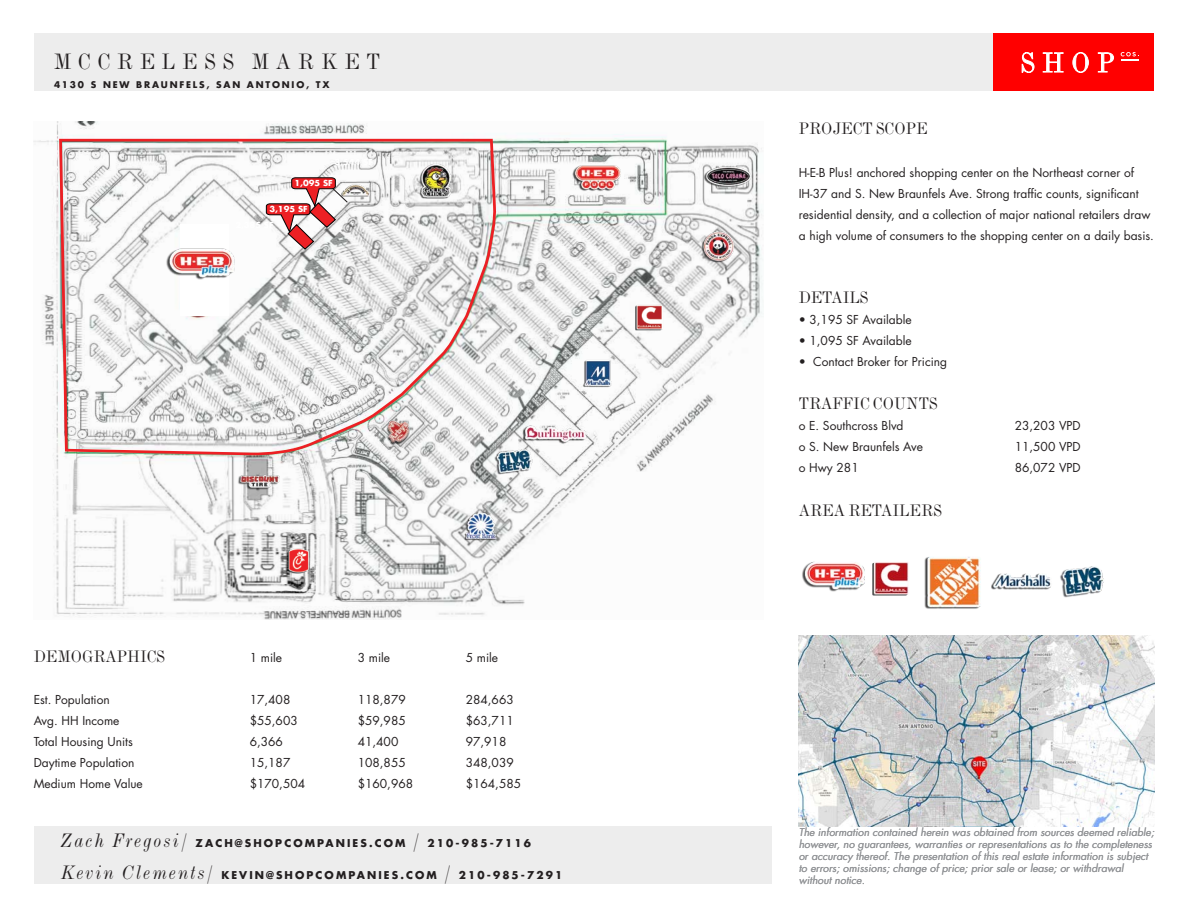
<style>
.page{position:relative;width:1188px;height:918px;background:#fff}
.page>*{position:absolute;margin:0;border:0;box-sizing:border-box;transform-origin:0 0}
.t1{font:condensed 24px "Modern MT Std";letter-spacing:.28em;color:#231f20}
.t2{font:condensed 18px "Modern MT Std";color:#231f20}
.t3{font:12px/21px "Futura Std";color:#231f20}
.t4{font:italic 10.5px/12px "Futura Std";color:#939598}
.t5{font:700 10.5px "Futura Std";letter-spacing:.2em;color:#231f20}
.t6{font:700 9px "Futura Std";letter-spacing:.2em;color:#231f20}
.t7{font:700 8.1px "Futura Std";color:#fff;scale:1.04 1}
.s1{font-family:"Modern MT Std";font-weight:400;font-style:italic;font-stretch:condensed;font-size:21px}
</style>
<div class="page">
<div style="left:993px;top:34px;width:161px;height:57px;background:#f00"></div>
<svg style="left:1022px;top:52px;width:12px;height:21px"></svg>
<svg style="left:1043px;top:52px;width:21px;height:20px"></svg>
<svg style="left:1072px;top:52px;width:17px;height:21px"></svg>
<svg style="left:1098px;top:52px;width:16px;height:20px"></svg>
<svg style="left:1121px;top:52px;width:18px;height:8px"></svg>
<div style="left:34px;top:34px;width:959px;height:57px;background:#ededed"></div>
<div style="left:34px;top:826px;width:738px;height:57px;background:#ededed"></div>
<img style="left:799px;top:635px;width:355px;height:191px">
<img style="left:802px;top:561px;width:59px;height:31px">
<img style="left:861px;top:562px;width:48px;height:34px">
<img style="left:924px;top:557px;width:57px;height:52px">
<img style="left:991px;top:573px;width:59px;height:17px">
<img style="left:34px;top:122px;width:729px;height:497px">
<img style="left:627px;top:296px;width:45px;height:44px">
<img style="left:576px;top:354px;width:43px;height:42px">
<img style="left:460px;top:506px;width:44px;height:42px">
<img style="left:233px;top:461px;width:52px;height:50px">
<img style="left:278px;top:541px;width:42px;height:41px">
<img style="left:567px;top:149px;width:61px;height:59px">
<img style="left:702px;top:155px;width:54px;height:53px">
<img style="left:697px;top:225px;width:45px;height:43px">
<svg style="left:58px;top:137px;width:440px;height:320px"></svg>
<img style="left:348px;top:179px;width:22px;height:27px">
<svg style="left:266px;top:177px;width:82px;height:72px"></svg>
<img style="left:521px;top:405px;width:68px;height:66px">
<img style="left:486px;top:438px;width:54px;height:52px">
<img style="left:1050px;top:566px;width:54px;height:32px">
<h1 class="t1" style="left:54px;top:48px;width:328px">MCCRELESS MARKET</h1>
<p class="t6" style="left:54px;top:79px;width:277px">4130 S NEW BRAUNFELS, SAN ANTONIO, TX</p>
<p class="t7" style="left:335px;top:157px;width:38px">3,544 SF</p>
<p class="t7" style="left:295px;top:177px;width:38px">1,095 SF</p>
<p class="t7" style="left:269px;top:204px;width:38px">3,195 SF</p>
<p class="t2" style="left:34px;top:646px;width:133px">DEMOGRAPHICS</p>
<p class="t3" style="left:250px;top:647px;width:34px">1 mile</p>
<p class="t3" style="left:358px;top:647px;width:34px">3 mile</p>
<p class="t3" style="left:466px;top:647px;width:34px">5 mile</p>
<p class="t3" style="left:34px;top:689px;width:78px">Est. Population</p>
<p class="t3" style="left:250px;top:689px;width:42px">17,408</p>
<p class="t3" style="left:358px;top:689px;width:50px">118,879</p>
<p class="t3" style="left:466px;top:689px;width:50px">284,663</p>
<p class="t3" style="left:34px;top:710px;width:87px">Avg. HH Income</p>
<p class="t3" style="left:250px;top:710px;width:50px">$55,603</p>
<p class="t3" style="left:358px;top:710px;width:50px">$59,985</p>
<p class="t3" style="left:466px;top:710px;width:50px">$63,711</p>
<p class="t3" style="left:34px;top:731px;width:101px">Total Housing Units</p>
<p class="t3" style="left:250px;top:731px;width:35px">6,366</p>
<p class="t3" style="left:358px;top:731px;width:42px">41,400</p>
<p class="t3" style="left:466px;top:731px;width:42px">97,918</p>
<p class="t3" style="left:34px;top:752px;width:102px">Daytime Population</p>
<p class="t3" style="left:250px;top:752px;width:42px">15,187</p>
<p class="t3" style="left:358px;top:752px;width:50px">108,855</p>
<p class="t3" style="left:466px;top:752px;width:50px">348,039</p>
<p class="t3" style="left:34px;top:773px;width:111px">Medium Home Value</p>
<p class="t3" style="left:250px;top:773px;width:57px">$170,504</p>
<p class="t3" style="left:358px;top:773px;width:57px">$160,968</p>
<p class="t3" style="left:466px;top:773px;width:57px">$164,585</p>
<p class="t5" style="left:61px;top:836px;width:472px"><span class="s1">Zach Fregosi/</span> ZACH@SHOPCOMPANIES.COM <span class="s1">/</span> 210-985-7116</p>
<p class="t5" style="left:61px;top:868px;width:503px"><span class="s1">Kevin Clements/</span> KEVIN@SHOPCOMPANIES.COM <span class="s1">/</span> 210-985-7291</p>
<p class="t2" style="left:799px;top:118px;width:130px">PROJECT SCOPE</p>
<p class="t3" style="left:799px;top:162px;width:357px">H-E-B Plus! anchored shopping center on the Northeast corner of IH-37 and S. New Braunfels Ave. Strong traffic counts, significant residential density, and a collection of major national retailers draw a high volume of consumers to the shopping center on a daily basis.</p>
<p class="t2" style="left:799px;top:287px;width:71px">DETAILS</p>
<p class="t3" style="left:799px;top:309px;width:114px">• 3,195 SF Available</p>
<p class="t3" style="left:799px;top:330px;width:114px">• 1,095 SF Available</p>
<p class="t3" style="left:799px;top:351px;width:150px">• Contact Broker for Pricing</p>
<p class="t2" style="left:799px;top:394px;width:140px">TRAFFIC COUNTS</p>
<p class="t3" style="left:799px;top:416px;width:106px">o E. Southcross Blvd</p>
<p class="t3" style="left:1015px;top:416px;width:68px">23,203 VPD</p>
<p class="t3" style="left:799px;top:437px;width:126px">o S. New Braunfels Ave</p>
<p class="t3" style="left:1015px;top:437px;width:68px">11,500 VPD</p>
<p class="t3" style="left:799px;top:458px;width:61px">o Hwy 281</p>
<p class="t3" style="left:1015px;top:458px;width:68px">86,072 VPD</p>
<p class="t2" style="left:799px;top:500px;width:145px">AREA RETAILERS</p>
<p class="t4" style="left:799px;top:826px;width:357px">The information contained herein was obtained from sources deemed reliable; however, no guarantees, warranties or representations as to the completeness or accuracy thereof. The presentation of this real estate information is subject to errors; omissions; change of price; prior sale or lease; or withdrawal without notice.</p>
</div>
